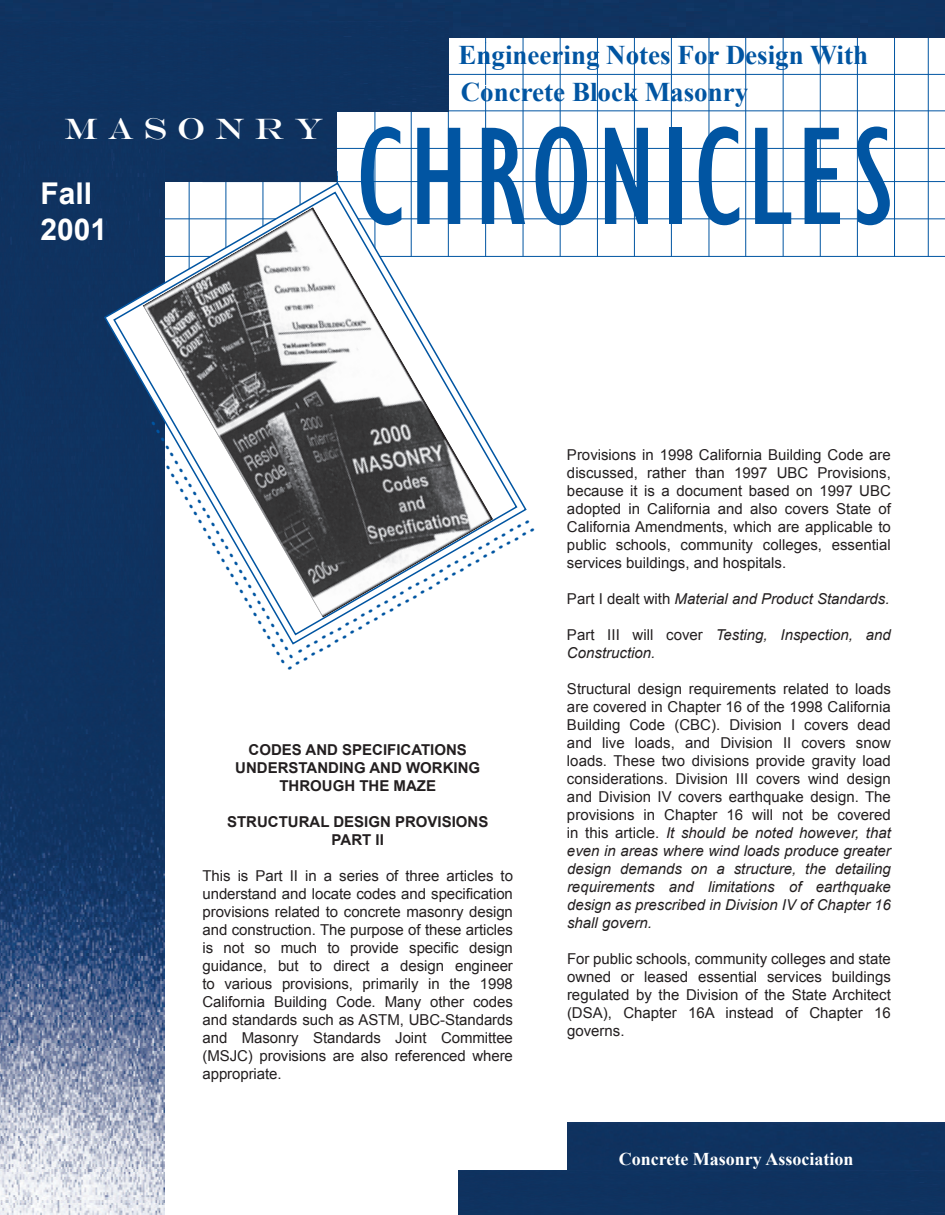
<style>
.page{position:relative;width:945px;height:1215px;background:#fff}
.page>*{position:absolute;margin:0;border:0;box-sizing:border-box;transform-origin:0 0}
.t1{font:condensed 144px "Gill Sans";letter-spacing:.03em;color:#0155a2}
.t2{font:36px "Times New Roman";color:#0155a2}
.t3{font:700 30px/36px "Arial";color:#fff}
.t4{font:30px "Engravers";color:#fff}
.t5{font:700 27px/36.9px "Times New Roman";color:#0155a2}
.t6{font:700 18px "Times New Roman";color:#fff}
.t7{font:15px/18px "Arial";color:#231f20;text-align:justify}
.t8{font:italic 15px/18px "Arial";color:#231f20}
.t9{font:700 15px/18px "Arial";color:#231f20;text-align:center}
.s1{font-style:normal}
.s2{font-style:italic}
</style>
<div class="page">
<div style="left:568px;top:1122px;width:377px;height:49px;background:#0f3260"></div>
<div style="left:459px;top:1171px;width:486px;height:44px;background:#0f3260"></div>
<img style="left:0;top:597px;width:165px;height:618px">
<hr style="left:375px;top:111px;width:1px;height:145px;background:#0155a2">
<hr style="left:153px;top:256px;width:792px;height:1px;background:#0155a2">
<hr style="left:485px;top:0;width:1px;height:43px;background:#0155a2">
<hr style="left:334px;top:111px;width:611px;height:1px;background:#0155a2">
<hr style="left:485px;top:42px;width:1px;height:43px;background:#0155a2">
<hr style="left:523px;top:38px;width:1px;height:218px;background:#0155a2">
<hr style="left:560px;top:37px;width:1px;height:219px;background:#0155a2">
<hr style="left:597px;top:37px;width:1px;height:219px;background:#0155a2">
<hr style="left:634px;top:37px;width:1px;height:219px;background:#0155a2">
<hr style="left:671px;top:37px;width:1px;height:219px;background:#0155a2">
<hr style="left:709px;top:37px;width:1px;height:219px;background:#0155a2">
<hr style="left:745px;top:37px;width:1px;height:219px;background:#0155a2">
<hr style="left:783px;top:37px;width:1px;height:219px;background:#0155a2">
<hr style="left:820px;top:37px;width:1px;height:219px;background:#0155a2">
<hr style="left:857px;top:37px;width:1px;height:219px;background:#0155a2">
<hr style="left:209px;top:148px;width:736px;height:1px;background:#0155a2">
<hr style="left:485px;top:86px;width:1px;height:43px;background:#0155a2">
<hr style="left:202px;top:181px;width:743px;height:1px;background:#0155a2">
<hr style="left:411px;top:111px;width:1px;height:145px;background:#0155a2">
<hr style="left:448px;top:111px;width:1px;height:145px;background:#0155a2">
<hr style="left:485px;top:128px;width:1px;height:128px;background:#0155a2">
<hr style="left:337px;top:171px;width:1px;height:43px;background:#0155a2">
<hr style="left:162px;top:219px;width:783px;height:1px;background:#0155a2">
<hr style="left:369px;top:74px;width:576px;height:1px;background:#0155a2">
<hr style="left:894px;top:37px;width:1px;height:219px;background:#0155a2">
<hr style="left:928px;top:24px;width:1px;height:232px;background:#0155a2">
<div style="left:0;top:112px;width:337px;height:69px;background:#0f325f"></div>
<div style="left:0;top:0;width:945px;height:37px;background:#0f3361"></div>
<div style="left:0;top:21px;width:449px;height:91px;background:#0f3260"></div>
<div style="left:0;top:141px;width:165px;height:456px;background:#0f3260"></div>
<svg style="left:103px;top:181px;width:425px;height:465px"></svg>
<svg style="left:112px;top:190px;width:406px;height:446px"></svg>
<img style="left:143px;top:207px;width:350px;height:411px">
<h3 class="t4" style="left:65px;top:111px;width:261px">M A S O N R Y</h3>
<h3 class="t3" style="left:40px;top:177px;width:68px">Fall<br>2001</h3>
<h3 class="t5" style="left:459px;top:36px;width:411px">Engineering Notes For Design With<br>Concrete Block Masonry</h3>
<h1 class="t1" style="left:356px;top:92px;width:539px">CHRONICLES</h1>
<h2 class="t2" style="left:168px;top:399px;width:289px;rotate:59deg">................................</h2>
<h2 class="t2" style="left:181px;top:402px;width:280px;rotate:59deg">...............................</h2>
<h2 class="t2" style="left:279px;top:623px;width:271px;rotate:-30deg">..............................</h2>
<h2 class="t2" style="left:269px;top:640px;width:289px;rotate:-30deg">................................</h2>
<p class="t9" style="left:235px;top:742px;width:246px">CODES AND SPECIFICATIONS<br>UNDERSTANDING AND WORKING<br>THROUGH THE MAZE</p>
<p class="t9" style="left:227px;top:814px;width:263px">STRUCTURAL DESIGN PROVISIONS<br>PART II</p>
<p class="t7" style="left:202px;top:867px;width:312px">This is Part II in a series of three articles to understand and locate codes and specification provisions related to concrete masonry design and construction. The purpose of these articles is not so much to provide specific design guidance, but to direct a design engineer to various provisions, primarily in the 1998<br>California Building Code. Many other codes and standards such as ASTM, UBC-Standards and Masonry Standards Joint Committee (MSJC) provisions are also referenced where appropriate.</p>
<p class="t7" style="left:567px;top:446px;width:326px">Provisions in 1998 California Building Code are discussed, rather than 1997 UBC Provisions, because it is a document based on 1997 UBC adopted in California and also covers State of California Amendments, which are applicable to public schools, community colleges, essential services buildings, and hospitals.</p>
<p class="t8" style="left:567px;top:590px;width:324px"><span class="s1">Part I dealt with</span> Material and Product Standards.</p>
<p class="t8" style="left:567px;top:626px;width:325px"><span class="s1">Part III will cover</span> Testing, Inspection, and<br>Construction.</p>
<p class="t7" style="left:567px;top:680px;width:326px">Structural design requirements related to loads are covered in Chapter 16 of the 1998 California Building Code (CBC). Division I covers dead and live loads, and Division II covers snow loads. These two divisions provide gravity load considerations. Division III covers wind design and Division IV covers earthquake design. The provisions in Chapter 16 will not be covered in this article. <span class="s2">It should be noted however, that even in areas where wind loads produce greater design demands on a structure, the detailing requirements and limitations of earthquake design as prescribed in Division IV of Chapter 16 shall govern.</span></p>
<p class="t7" style="left:567px;top:950px;width:326px">For public schools, community colleges and state owned or leased essential services buildings regulated by the Division of the State Architect (DSA), Chapter 16A instead of Chapter 16 governs.</p>
<p class="t6" style="left:619px;top:1147px;width:236px">Concrete Masonry Association</p>
</div>
